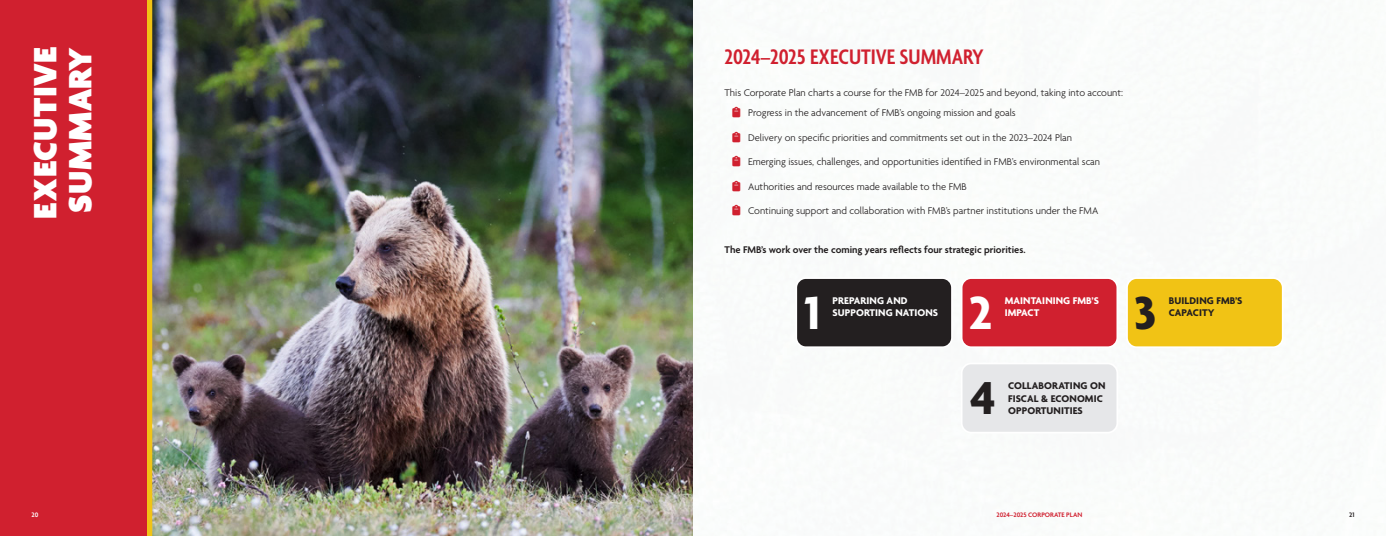
<style>
.page{position:relative;width:1386px;height:536px;background:#fff}
.page>*{position:absolute;margin:0;border:0;box-sizing:border-box;transform-origin:0 0}
.priority_intro_bar{font:700 49.96px "Agenda";color:#fff}
.priority_intro_bar-2{font:700 49.96px "Agenda";color:#231f20}
.TOC_titles{font:900 35px/35px "Agenda";letter-spacing:.01em;color:#fff}
.subhead{font:600 condensed 22.75px "Agenda";color:#d0202f}
.t1{font:300 10.5px "Agenda";color:#231f20}
.priority_intro_bar-3{font:700 10.5px/12.6px "Agenda";letter-spacing:.01em;color:#231f20}
.t2{font:600 10.5px "Agenda";color:#231f20}
.priority_intro_bar-4{font:700 10.5px/12.6px "Agenda";letter-spacing:.01em;color:#fff}
.t3{font:600 7px "Agenda";color:#d0202f}
.t4{font:600 7px "Agenda";color:#fff}
.t5{font:600 7px "Agenda";color:#231f20}
</style>
<div class="page">
<div style="left:0;top:0;width:150px;height:536px;background:#d0202f"></div>
<img style="left:152px;top:0;width:541px;height:536px">
<div style="left:147px;top:0;width:5px;height:536px;background:#f1c315"></div>
<div style="left:796px;top:278px;width:156px;height:69px;background:#231f20;border-radius:10px"></div>
<div style="left:795px;top:277px;width:158px;height:71px;border:2px solid #fff;border-radius:10px"></div>
<div style="left:962px;top:278px;width:155px;height:69px;background:#d0202f;border-radius:10px"></div>
<div style="left:961px;top:277px;width:157px;height:71px;border:2px solid #fff;border-radius:10px"></div>
<div style="left:1127px;top:278px;width:156px;height:69px;background:#f1c315;border-radius:10px"></div>
<div style="left:1126px;top:277px;width:158px;height:71px;border:2px solid #fff;border-radius:10px"></div>
<div style="left:962px;top:363px;width:155px;height:69px;background:#e6e7e9;border-radius:10px"></div>
<div style="left:961px;top:362px;width:157px;height:71px;border:2px solid #fff;border-radius:10px"></div>
<p class="TOC_titles" style="left:30px;top:218px;width:173px;rotate:-90deg">EXECUTIVE<br>SUMMARY</p>
<p class="subhead" style="left:725px;top:44px;width:261px">2024–2025 EXECUTIVE SUMMARY</p>
<p class="t1" style="left:725px;top:87px;width:400px">This Corporate Plan charts a course for the FMB for 2024–2025 and beyond, taking into account:</p>
<p class="t1" style="left:748px;top:107px;width:269px">Progress in the advancement of FMB’s ongoing mission and goals</p>
<p class="t1" style="left:748px;top:132px;width:325px">Delivery on specific priorities and commitments set out in the 2023–2024 Plan</p>
<p class="t1" style="left:748px;top:156px;width:353px">Emerging issues, challenges, and opportunities identified in FMB’s environmental scan</p>
<p class="t1" style="left:748px;top:181px;width:220px">Authorities and resources made available to the FMB</p>
<p class="t1" style="left:748px;top:205px;width:352px">Continuing support and collaboration with FMB’s partner institutions under the FMA</p>
<p class="t2" style="left:725px;top:244px;width:303px">The FMB’s work over the coming years reflects four strategic priorities.</p>
<p class="priority_intro_bar" style="left:805px;top:286px;width:17px">1</p>
<p class="priority_intro_bar-4" style="left:832px;top:295px;width:107px">PREPARING AND<br>SUPPORTING NATIONS</p>
<p class="priority_intro_bar" style="left:969px;top:286px;width:25px">2</p>
<p class="priority_intro_bar-4" style="left:1005px;top:295px;width:96px">MAINTAINING FMB’S<br>IMPACT</p>
<p class="priority_intro_bar-2" style="left:1134px;top:286px;width:24px">3</p>
<p class="priority_intro_bar-3" style="left:1169px;top:295px;width:75px">BUILDING FMB’S<br>CAPACITY</p>
<p class="priority_intro_bar-2" style="left:970px;top:371px;width:27px">4</p>
<p class="priority_intro_bar-3" style="left:1008px;top:380px;width:99px">COLLABORATING ON<br>FISCAL &amp; ECONOMIC<br>OPPORTUNITIES</p>
<p class="t4" style="left:32px;top:511px;width:8px">20</p>
<p class="t3" style="left:997px;top:511px;width:87px">2024–2025 CORPORATE PLAN</p>
<p class="t5" style="left:1349px;top:511px;width:7px">21</p>
</div>
